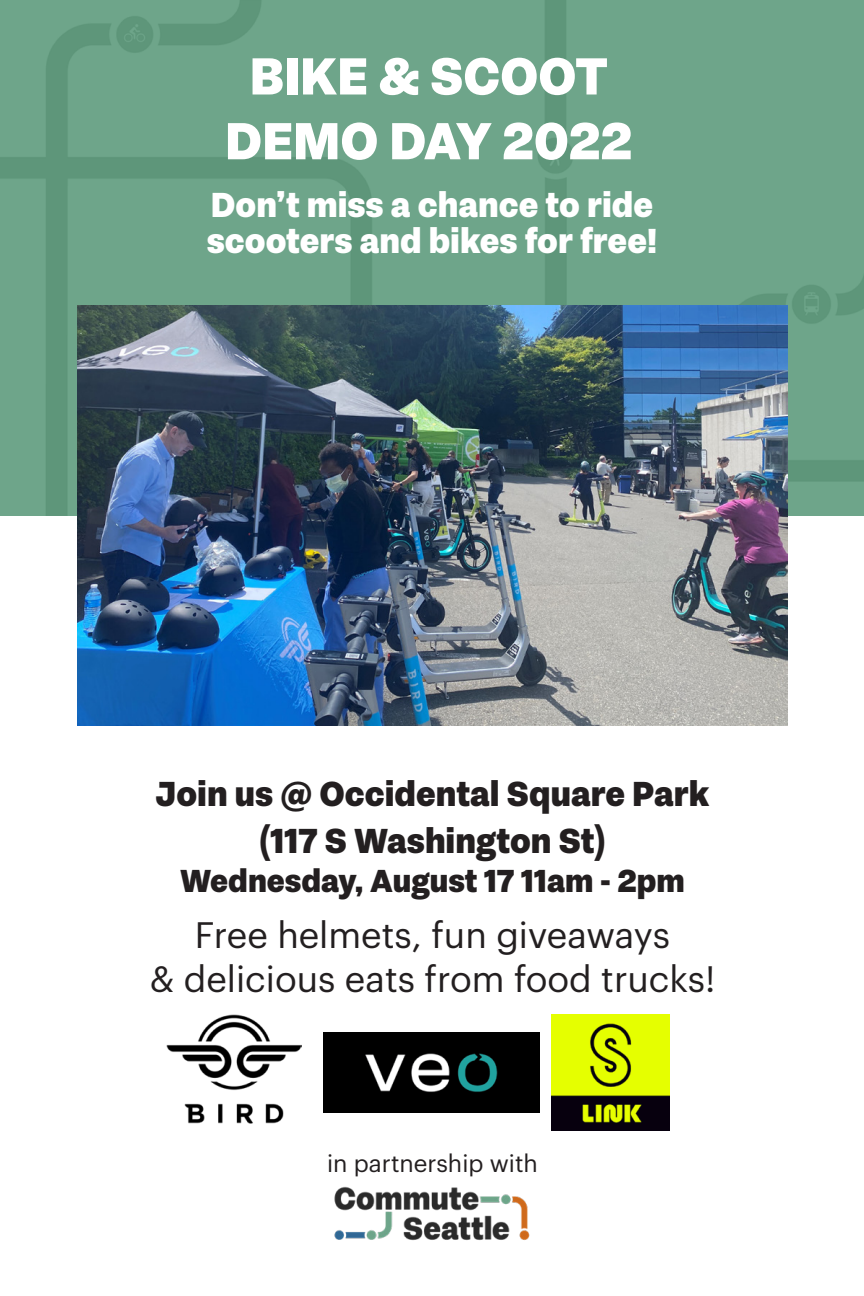
<style>
.page{position:relative;width:864px;height:1296px;background:#fff}
.page>*{position:absolute;margin:0;border:0;box-sizing:border-box;transform-origin:0 0}
.t1{font:900 54px "Passenger Sans";color:#fff}
.t2{font:36px "Graphik";color:#231f20}
.t3{font:900 36px "Passenger Sans";color:#fff}
.t4{font:900 36px "Passenger Sans";color:#231f20}
.t5{font:900 33px "Passenger Sans";color:#231f20}
.t6{font:24px "Graphik";color:#231f20}
</style>
<div class="page">
<img style="left:0;top:0;width:864px;height:516px">
<img style="left:334px;top:1186px;width:196px;height:55px">
<img style="left:78px;top:305px;width:709px;height:420px">
<img style="left:552px;top:1014px;width:118px;height:117px">
<img style="left:323px;top:1033px;width:216px;height:79px">
<img style="left:167px;top:1014px;width:135px;height:110px">
<p class="t1" style="left:250px;top:44px;width:360px">BIKE &amp; SCOOT</p>
<p class="t1" style="left:225px;top:109px;width:409px">DEMO DAY 2022</p>
<p class="t3" style="left:211px;top:184px;width:444px">Don’t miss a chance to ride</p>
<p class="t3" style="left:207px;top:220px;width:452px">scooters and bikes for free!</p>
<p class="t4" style="left:156px;top:773px;width:555px">Join us @ Occidental Square Park</p>
<p class="t4" style="left:259px;top:819px;width:348px">(117 S Washington St)</p>
<p class="t5" style="left:180px;top:862px;width:506px">Wednesday, August 17 11am - 2pm</p>
<p class="t2" style="left:195px;top:908px;width:477px">Free helmets, fun giveaways</p>
<p class="t2" style="left:150px;top:951px;width:567px">&amp; delicious eats from food trucks!</p>
<p class="t6" style="left:327px;top:1145px;width:212px">in partnership with</p>
</div>
